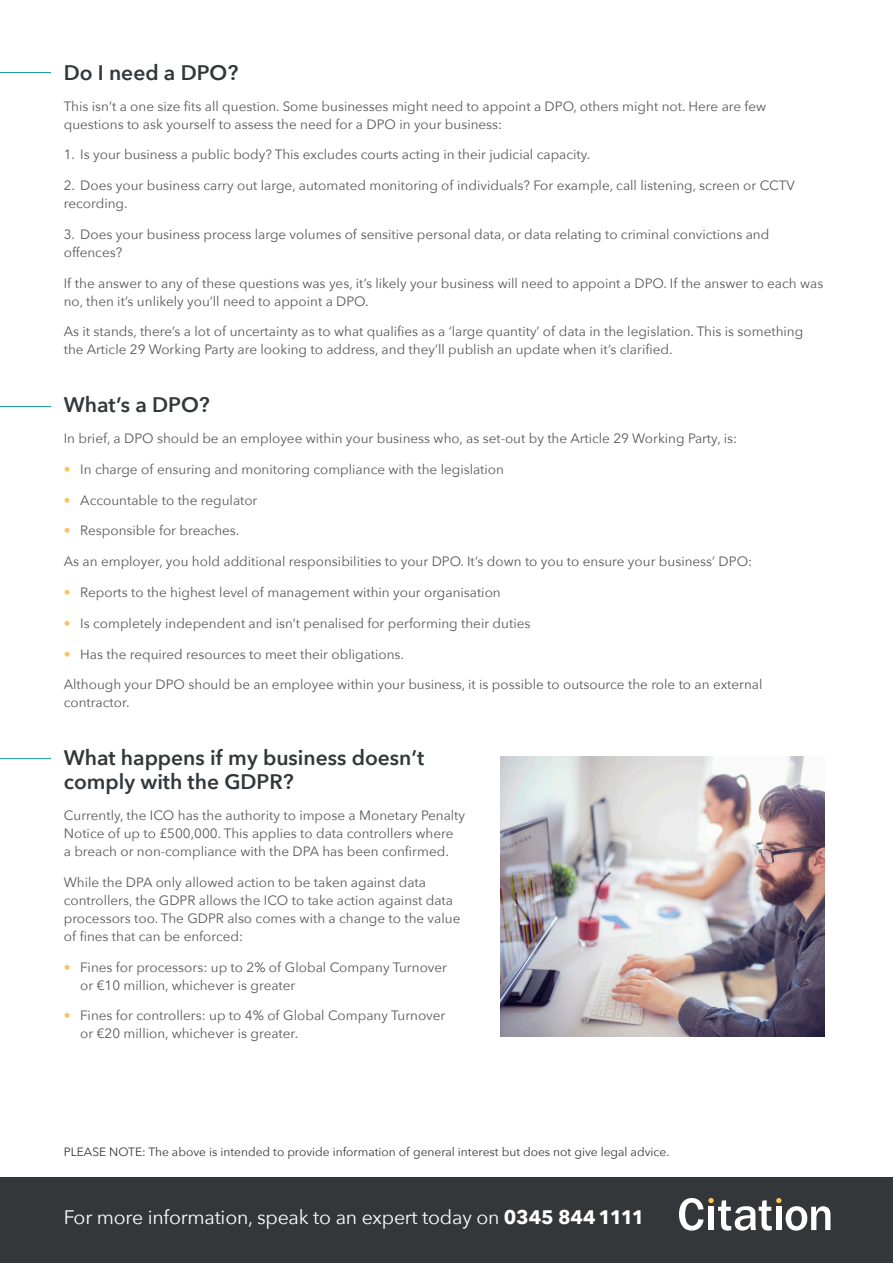
<style>
.page{position:relative;width:893px;height:1263px;background:#fff}
.page>*{position:absolute;margin:0;border:0;box-sizing:border-box;transform-origin:0 0}
.HEADING_2{font:600 21px/24px "Avenir Next";color:#33373a}
.t1{font:19.5px "Avenir Next";letter-spacing:-.01em;color:#fff}
.BODY{font:13.5px/18px "Avenir Next";color:#57585a}
.Body_Text{font:12px "Avenir Next";color:#33373a}
.s1{color:#fdc05a}
.s2{font-weight:700}
</style>
<div class="page">
<hr style="left:0;top:72px;width:51px;height:1px;background:#1b9995">
<hr style="left:0;top:406px;width:51px;height:1px;background:#1b9995">
<hr style="left:0;top:758px;width:51px;height:1px;background:#1b9995">
<div style="left:0;top:1178px;width:893px;height:85px;background:#33373a"></div>
<svg style="left:679px;top:1198px;width:151px;height:32px"></svg>
<img style="left:500px;top:757px;width:324px;height:280px">
<p class="HEADING_2" style="left:64px;top:60px;width:176px">Do I need a DPO?</p>
<p class="BODY" style="left:64px;top:96px;width:704px">This isn’t a one size fits all question. Some businesses might need to appoint a DPO, others might not. Here are few questions to ask yourself to assess the need for a DPO in your business:</p>
<p class="BODY" style="left:64px;top:145px;width:528px">1. Is your business a public body? This excludes courts acting in their judicial capacity.</p>
<p class="BODY" style="left:64px;top:176px;width:733px">2. Does your business carry out large, automated monitoring of individuals? For example, call listening, screen or CCTV recording.</p>
<p class="BODY" style="left:64px;top:225px;width:707px">3. Does your business process large volumes of sensitive personal data, or data relating to criminal convictions and offences?</p>
<p class="BODY" style="left:64px;top:273px;width:761px">If the answer to any of these questions was yes, it’s likely your business will need to appoint a DPO. If the answer to each was no, then it’s unlikely you’ll need to appoint a DPO.</p>
<p class="BODY" style="left:64px;top:322px;width:741px">As it stands, there’s a lot of uncertainty as to what qualifies as a ‘large quantity’ of data in the legislation. This is something the Article 29 Working Party are looking to address, and they’ll publish an update when it’s clarified.</p>
<p class="HEADING_2" style="left:64px;top:393px;width:147px">What’s a DPO?</p>
<p class="BODY" style="left:64px;top:429px;width:675px">In brief, a DPO should be an employee within your business who, as set-out by the Article 29 Working Party, is:</p>
<p class="BODY" style="left:64px;top:460px;width:442px"><span class="s1">•</span> In charge of ensuring and monitoring compliance with the legislation</p>
<p class="BODY" style="left:64px;top:490px;width:195px"><span class="s1">•</span> Accountable to the regulator</p>
<p class="BODY" style="left:64px;top:521px;width:177px"><span class="s1">•</span> Responsible for breaches.</p>
<p class="BODY" style="left:64px;top:552px;width:690px">As an employer, you hold additional responsibilities to your DPO. It’s down to you to ensure your business’ DPO:</p>
<p class="BODY" style="left:64px;top:583px;width:438px"><span class="s1">•</span> Reports to the highest level of management within your organisation</p>
<p class="BODY" style="left:64px;top:613px;width:468px"><span class="s1">•</span> Is completely independent and isn’t penalised for performing their duties</p>
<p class="BODY" style="left:64px;top:644px;width:342px"><span class="s1">•</span> Has the required resources to meet their obligations.</p>
<p class="BODY" style="left:64px;top:675px;width:700px">Although your DPO should be an employee within your business, it is possible to outsource the role to an external contractor.</p>
<p class="HEADING_2" style="left:64px;top:745px;width:362px">What happens if my business doesn’t comply with the GDPR?</p>
<p class="BODY" style="left:64px;top:806px;width:403px">Currently, the ICO has the authority to impose a Monetary Penalty<br>Notice of up to £500,000. This applies to data controllers where<br>a breach or non-compliance with the DPA has been confirmed.</p>
<p class="BODY" style="left:64px;top:872px;width:398px">While the DPA only allowed action to be taken against data controllers, the GDPR allows the ICO to take action against data processors too. The GDPR also comes with a change to the value of fines that can be enforced:</p>
<p class="BODY" style="left:80px;top:957px;width:368px;text-indent:-16px"><span class="s1">•</span> Fines for processors: up to 2% of Global Company Turnover or €10 million, whichever is greater</p>
<p class="BODY" style="left:80px;top:1006px;width:367px;text-indent:-16px"><span class="s1">•</span> Fines for controllers: up to 4% of Global Company Turnover or €20 million, whichever is greater.</p>
<p class="Body_Text" style="left:64px;top:1141px;width:607px">PLEASE NOTE: The above is intended to provide information of general interest but does not give legal advice.</p>
<p class="t1" style="left:64px;top:1201px;width:582px">For more information, speak to an expert today on <span class="s2">0345 844 1111</span></p>
</div>
